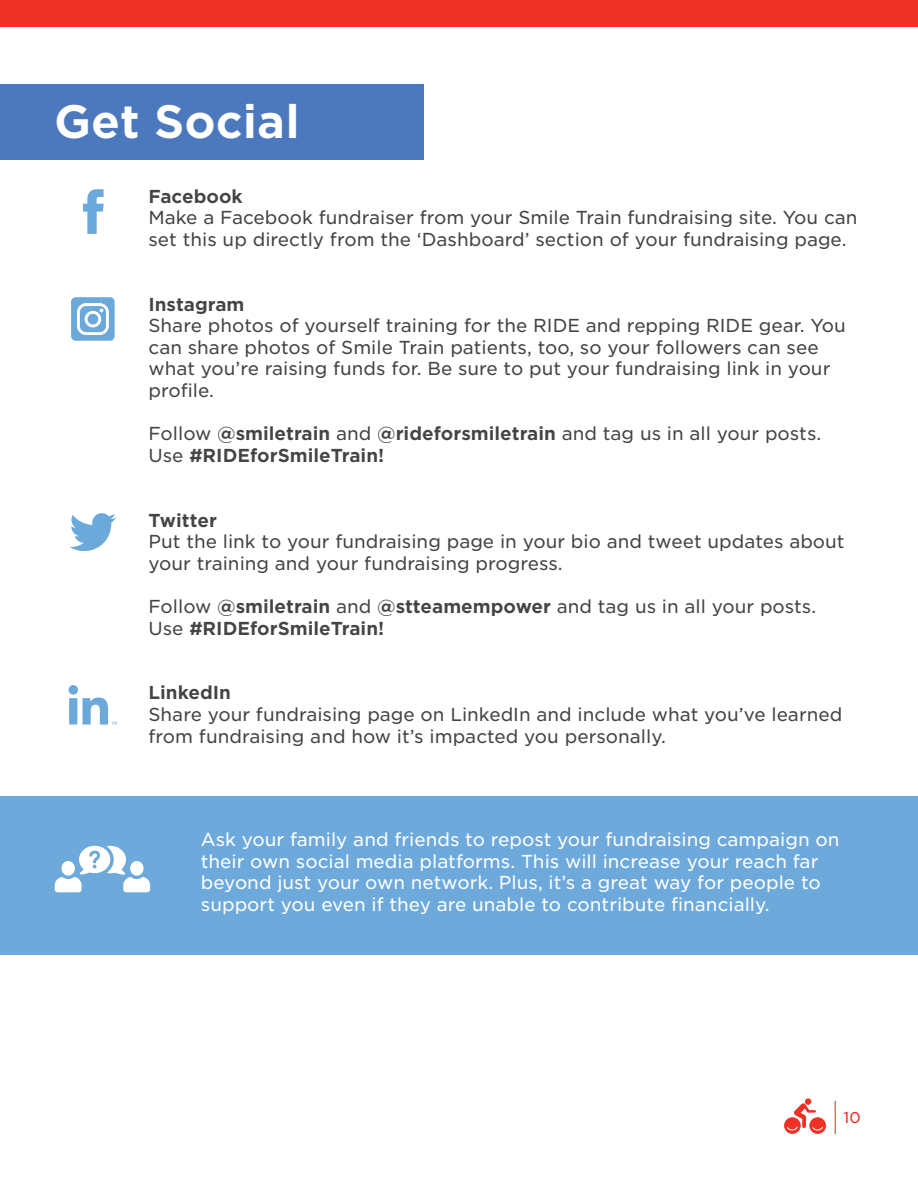
<style>
.page{position:relative;width:918px;height:1188px;background:#fff}
.page>*{position:absolute;margin:0;border:0;box-sizing:border-box;transform-origin:0 0}
.t1{font:700 45px "Gotham S Sm";color:#fff}
.t2{font:18px/21.6px "Gotham S Sm";color:#434545}
.t3{font:18px "Gotham S Sm";color:#fff}
.t4{font:700 18px "Gotham S Sm";color:#434545}
.t5{font:15px "Gotham S Sm";color:#ef3024}
.s1{font-weight:700}
.s2{font-weight:400}
</style>
<div class="page">
<div style="left:0;top:796px;width:918px;height:159px;background:#6da9db"></div>
<div style="left:0;top:0;width:918px;height:27px;background:#ef3024"></div>
<div style="left:0;top:84px;width:423px;height:75px;background:#4c78bd"></div>
<div style="left:805px;top:1098px;width:6px;height:7px;background:#ef3024;border-radius:50%"></div>
<svg style="left:784px;top:1103px;width:42px;height:31px"></svg>
<hr style="left:835px;top:1101px;width:1px;height:33px;background:#ef3024">
<svg style="left:83px;top:189px;width:21px;height:45px"></svg>
<svg style="left:71px;top:297px;width:44px;height:44px"></svg>
<svg style="left:69px;top:685px;width:48px;height:40px"></svg>
<svg style="left:70px;top:513px;width:46px;height:38px"></svg>
<svg style="left:55px;top:846px;width:95px;height:46px"></svg>
<p class="t1" style="left:54px;top:90px;width:247px">Get Social</p>
<p class="t4" style="left:148px;top:184px;width:96px">Facebook</p>
<p class="t2" style="left:148px;top:206px;width:711px">Make a Facebook fundraiser from your Smile Train fundraising site. You can set this up directly from the ‘Dashboard’ section of your fundraising page.</p>
<p class="t4" style="left:148px;top:292px;width:98px">Instagram</p>
<p class="t2" style="left:148px;top:314px;width:699px">Share photos of yourself training for the RIDE and repping RIDE gear. You can share photos of Smile Train patients, too, so your followers can see what you’re raising funds for. Be sure to put your fundraising link in your profile.</p>
<p class="t2" style="left:148px;top:422px;width:674px">Follow <span class="s1">@smiletrain</span> and <span class="s1">@rideforsmiletrain</span> and tag us in all your posts.</p>
<p class="t4" style="left:148px;top:443px;width:237px"><span class="s2">Use</span> #RIDEforSmileTrain!</p>
<p class="t4" style="left:148px;top:508px;width:70px">Twitter</p>
<p class="t2" style="left:148px;top:530px;width:698px">Put the link to your fundraising page in your bio and tweet updates about your training and your fundraising progress.</p>
<p class="t2" style="left:148px;top:595px;width:669px">Follow <span class="s1">@smiletrain</span> and <span class="s1">@stteamempower</span> and tag us in all your posts.</p>
<p class="t4" style="left:148px;top:616px;width:237px"><span class="s2">Use</span> #RIDEforSmileTrain!</p>
<p class="t4" style="left:148px;top:680px;width:84px">LinkedIn</p>
<p class="t2" style="left:148px;top:703px;width:695px">Share your fundraising page on LinkedIn and include what you’ve learned from fundraising and how it’s impacted you personally.</p>
<p class="t3" style="left:201px;top:827px;width:640px">Ask your family and friends to repost your fundraising campaign on</p>
<p class="t3" style="left:201px;top:849px;width:619px">their own social media platforms. This will increase your reach far</p>
<p class="t3" style="left:201px;top:871px;width:621px">beyond just your own network. Plus, it’s a great way for people to</p>
<p class="t3" style="left:201px;top:892px;width:570px">support you even if they are unable to contribute financially.</p>
<p class="t5" style="left:844px;top:1108px;width:19px">10</p>
</div>
